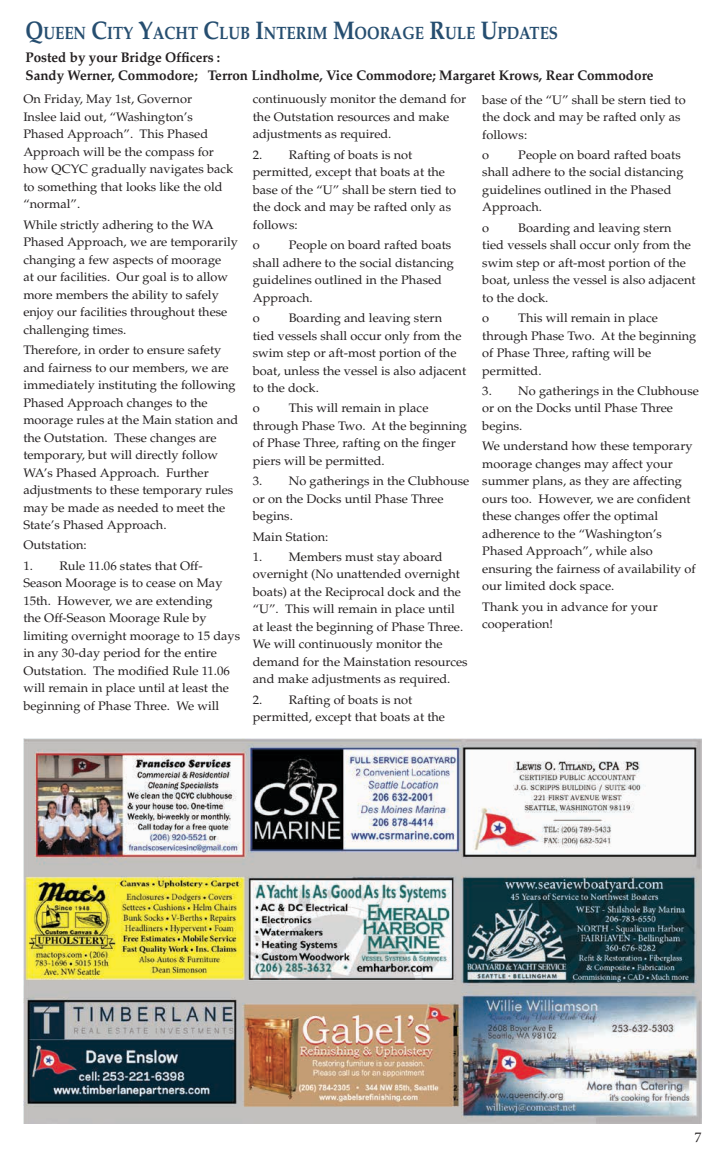
<style>
.page{position:relative;width:720px;height:1152px;background:#fff}
.page>*{position:absolute;margin:0;border:0;box-sizing:border-box;transform-origin:0 0}
.t1{font:700 17.8px "Palatino LT Std";color:#264e70;scale:.85 1}
.t2{font:15px "Minion Pro";color:#231f20}
.t3{font:700 14px/18.5px "Palatino LT Std";color:#231f20;scale:.96 1}
.t4{font:12.3px/17.5px "Palatino LT Std";color:#231f20;scale:1.04 1}
.s1{font-size:25.5px}
</style>
<div class="page">
<img style="left:23px;top:738px;width:679px;height:386px">
<h1 class="t1" style="left:25px;top:23px;width:628px"><span class="s1">Q</span>UEEN <span class="s1">C</span>ITY <span class="s1">Y</span>ACHT <span class="s1">C</span>LUB <span class="s1">I</span>NTERIM <span class="s1">M</span>OORAGE <span class="s1">R</span>ULE <span class="s1">U</span>PDATES</h1>
<p class="t3" style="left:25px;top:48px;width:656px">Posted by your Bridge Officers :<br>Sandy Werner, Commodore; Terron Lindholme, Vice Commodore; Margaret Krows, Rear Commodore</p>
<p class="t4" style="left:23px;top:91px;width:203px">On Friday, May 1st, Governor<br>Inslee laid out, “Washington’s<br>Phased Approach”. This Phased<br>Approach will be the compass for how QCYC gradually navigates back to something that looks like the old “normal”.</p>
<p class="t4" style="left:23px;top:216px;width:208px">While strictly adhering to the WA Phased Approach, we are temporarily changing a few aspects of moorage<br>at our facilities. Our goal is to allow more members the ability to safely enjoy our facilities throughout these challenging times.</p>
<p class="t4" style="left:23px;top:341px;width:208px">Therefore, in order to ensure safety and fairness to our members, we are immediately instituting the following Phased Approach changes to the moorage rules at the Main station and the Outstation. These changes are temporary, but will directly follow WA’s Phased Approach. Further adjustments to these temporary rules may be made as needed to meet the State’s Phased Approach.</p>
<p class="t4" style="left:23px;top:537px;width:63px">Outstation:</p>
<p class="t4" style="left:23px;top:557px;width:210px">1. Rule 11.06 states that Off-Season Moorage is to cease on May 15th. However, we are extending<br>the Off-Season Moorage Rule by limiting overnight moorage to 15 days in any 30-day period for the entire Outstation. The modified Rule 11.06 will remain in place until at least the beginning of Phase Three. We will</p>
<p class="t4" style="left:253px;top:91px;width:207px">continuously monitor the demand for the Outstation resources and make adjustments as required.</p>
<p class="t4" style="left:253px;top:146px;width:197px">2. Rafting of boats is not permitted, except that boats at the base of the “U” shall be stern tied to the dock and may be rafted only as follows:</p>
<p class="t4" style="left:253px;top:236px;width:8px">o</p>
<p class="t4" style="left:253px;top:236px;width:195px;text-indent:36px">People on board rafted boats shall adhere to the social distancing guidelines outlined in the Phased<br>Approach.</p>
<p class="t4" style="left:253px;top:309px;width:8px">o</p>
<p class="t4" style="left:253px;top:309px;width:207px;text-indent:36px">Boarding and leaving stern tied vessels shall occur only from the swim step or aft-most portion of the boat, unless the vessel is also adjacent to the dock.</p>
<p class="t4" style="left:253px;top:400px;width:8px">o</p>
<p class="t4" style="left:253px;top:400px;width:207px;text-indent:36px">This will remain in place through Phase Two. At the beginning of Phase Three, rafting on the finger piers will be permitted.</p>
<p class="t4" style="left:253px;top:472px;width:210px">3. No gatherings in the Clubhouse or on the Docks until Phase Three begins.</p>
<p class="t4" style="left:253px;top:528px;width:74px">Main Station:</p>
<p class="t4" style="left:253px;top:548px;width:208px">1. Members must stay aboard overnight (No unattended overnight boats) at the Reciprocal dock and the “U”. This will remain in place until at least the beginning of Phase Three.<br>We will continuously monitor the demand for the Mainstation resources and make adjustments as required.</p>
<p class="t4" style="left:253px;top:691px;width:186px">2. Rafting of boats is not permitted, except that boats at the</p>
<p class="t4" style="left:482px;top:91px;width:197px">base of the “U” shall be stern tied to the dock and may be rafted only as follows:</p>
<p class="t4" style="left:482px;top:146px;width:8px">o</p>
<p class="t4" style="left:482px;top:146px;width:195px;text-indent:36px">People on board rafted boats shall adhere to the social distancing guidelines outlined in the Phased<br>Approach.</p>
<p class="t4" style="left:482px;top:219px;width:8px">o</p>
<p class="t4" style="left:482px;top:219px;width:207px;text-indent:36px">Boarding and leaving stern tied vessels shall occur only from the swim step or aft-most portion of the boat, unless the vessel is also adjacent to the dock.</p>
<p class="t4" style="left:482px;top:309px;width:8px">o</p>
<p class="t4" style="left:482px;top:309px;width:207px;text-indent:36px">This will remain in place through Phase Two. At the beginning of Phase Three, rafting will be permitted.</p>
<p class="t4" style="left:482px;top:382px;width:210px">3. No gatherings in the Clubhouse or on the Docks until Phase Three begins.</p>
<p class="t4" style="left:482px;top:438px;width:207px">We understand how these temporary moorage changes may affect your summer plans, as they are affecting ours too. However, we are confident these changes offer the optimal adherence to the “Washington’s<br>Phased Approach”, while also ensuring the fairness of availability of our limited dock space.</p>
<p class="t4" style="left:482px;top:598px;width:170px">Thank you in advance for your cooperation!</p>
<p class="t2" style="left:694px;top:1127px;width:9px">7</p>
</div>
